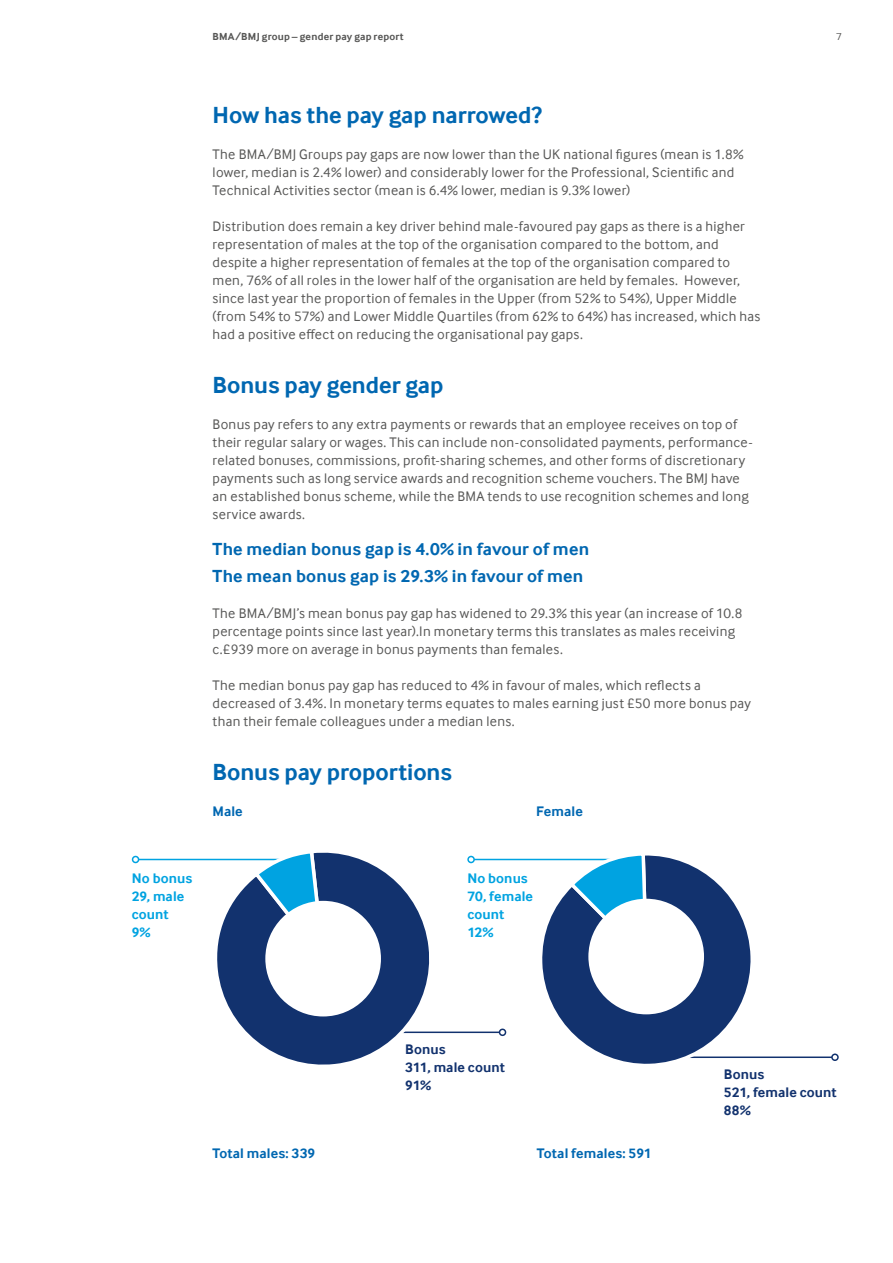
<style>
.page{position:relative;width:893px;height:1263px;background:#fff}
.page>*{position:absolute;margin:0;border:0;box-sizing:border-box;transform-origin:0 0}
.t1{font:700 24px "Inter Face";letter-spacing:-.005em;color:#0067b1}
.t2{font:700 18px/27px "Inter Face";letter-spacing:.01em;color:#0067b1}
.t3{font:14.25px/18px "Inter Face";letter-spacing:.02em;color:#575756}
.t4{font:700 14.25px/18px "Inter Face";letter-spacing:.01em;color:#00a3e1}
.t5{font:700 14.25px/18px "Inter Face";letter-spacing:.005em;color:#12326e}
.t6{font:700 14.25px "Inter Face";letter-spacing:.01em;color:#0067b1}
.t7{font:700 10.5px "Inter Face";letter-spacing:.02em;color:#575756}
.t8{font:10.5px "Inter Face";color:#575756}
</style>
<div class="page">
<hr style="left:474px;top:859px;width:161px;height:1px;background:#00a3e1">
<div style="left:467px;top:856px;width:8px;height:7px;border:2px solid #00a3e1;border-radius:50%"></div>
<hr style="left:139px;top:859px;width:160px;height:1px;background:#00a3e1">
<div style="left:132px;top:856px;width:7px;height:7px;border:2px solid #00a3e1;border-radius:50%"></div>
<hr style="left:388px;top:1031px;width:111px;height:2px;background:#12326e">
<div style="left:499px;top:1028px;width:7px;height:8px;border:2px solid #12326e;border-radius:50%"></div>
<hr style="left:670px;top:1056px;width:162px;height:2px;background:#12326e">
<div style="left:831px;top:1053px;width:8px;height:8px;border:2px solid #12326e;border-radius:50%"></div>
<svg style="left:208px;top:852px;width:232px;height:213px"></svg>
<svg style="left:252px;top:852px;width:76px;height:111px"></svg>
<div style="left:265px;top:901px;width:116px;height:115px;background:#fff;border-radius:50%"></div>
<svg style="left:536px;top:855px;width:221px;height:209px"></svg>
<svg style="left:567px;top:855px;width:84px;height:109px"></svg>
<div style="left:588px;top:899px;width:116px;height:115px;background:#fff;border-radius:50%"></div>
<p class="t7" style="left:213px;top:30px;width:193px">BMA/BMJ group – gender pay gap report</p>
<p class="t8" style="left:836px;top:31px;width:7px">7</p>
<h1 class="t1" style="left:213px;top:101px;width:331px">How has the pay gap narrowed?</h1>
<p class="t3" style="left:213px;top:145px;width:532px">The BMA/BMJ Groups pay gaps are now lower than the UK national figures (mean is 1.8% lower, median is 2.4% lower) and considerably lower for the Professional, Scientific and<br>Technical Activities sector (mean is 6.4% lower, median is 9.3% lower)</p>
<p class="t3" style="left:213px;top:217px;width:549px">Distribution does remain a key driver behind male-favoured pay gaps as there is a higher representation of males at the top of the organisation compared to the bottom, and despite a higher representation of females at the top of the organisation compared to men, 76% of all roles in the lower half of the organisation are held by females. However, since last year the proportion of females in the Upper (from 52% to 54%), Upper Middle (from 54% to 57%) and Lower Middle Quartiles (from 62% to 64%) has increased, which has had a positive effect on reducing the organisational pay gaps.</p>
<h1 class="t1" style="left:213px;top:371px;width:232px">Bonus pay gender gap</h1>
<p class="t3" style="left:213px;top:415px;width:542px">Bonus pay refers to any extra payments or rewards that an employee receives on top of their regular salary or wages. This can include non-consolidated payments, performance&shy;related bonuses, commissions, profit-sharing schemes, and other forms of discretionary payments such as long service awards and recognition scheme vouchers. The BMJ have an established bonus scheme, while the BMA tends to use recognition schemes and long service awards.</p>
<p class="t2" style="left:213px;top:535px;width:378px">The median bonus gap is 4.0% in favour of men<br>The mean bonus gap is 29.3% in favour of men</p>
<p class="t3" style="left:213px;top:604px;width:531px">The BMA/BMJ’s mean bonus pay gap has widened to 29.3% this year (an increase of 10.8 percentage points since last year).In monetary terms this translates as males receiving c.£939 more on average in bonus payments than females.</p>
<p class="t3" style="left:213px;top:676px;width:540px">The median bonus pay gap has reduced to 4% in favour of males, which reflects a decreased of 3.4%. In monetary terms equates to males earning just £50 more bonus pay than their female colleagues under a median lens.</p>
<h1 class="t1" style="left:213px;top:758px;width:241px">Bonus pay proportions</h1>
<p class="t6" style="left:212px;top:803px;width:32px">Male</p>
<p class="t6" style="left:536px;top:803px;width:48px">Female</p>
<p class="t4" style="left:132px;top:869px;width:62px">No bonus<br>29, male count<br>9%</p>
<p class="t4" style="left:467px;top:869px;width:67px">No bonus<br>70, female count<br>12%</p>
<p class="t5" style="left:405px;top:1040px;width:101px">Bonus<br>311, male count<br>91%</p>
<p class="t6" style="left:212px;top:1145px;width:104px">Total males: 339</p>
<p class="t6" style="left:537px;top:1145px;width:116px">Total females: 591</p>
<p class="t5" style="left:724px;top:1065px;width:114px">Bonus<br>521, female count<br>88%</p>
</div>
